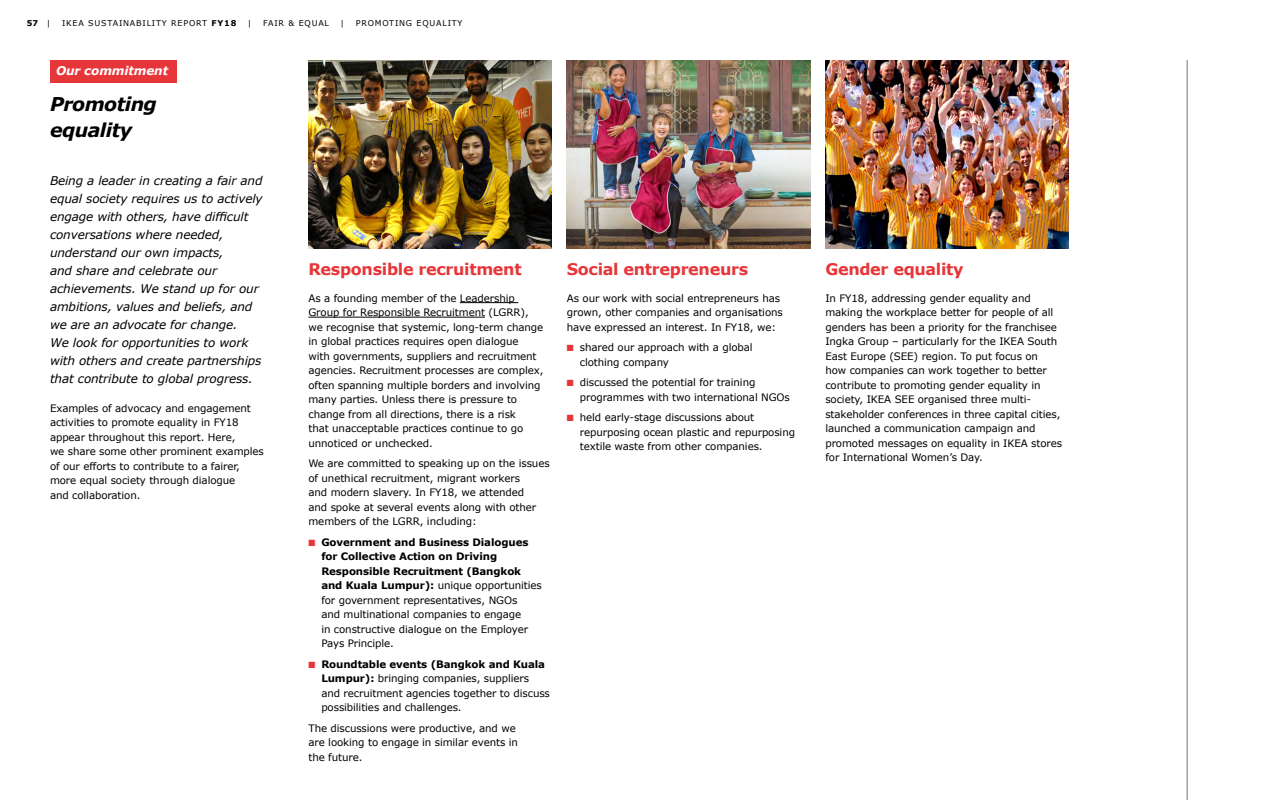
<style>
.page{position:relative;width:1280px;height:800px;background:#fff}
.page>*{position:absolute;margin:0;border:0;box-sizing:border-box;transform-origin:0 0}
.t1{font:italic 700 19px/26px "Verdana IKEA";letter-spacing:-.03em;color:#000}
.t2{font:700 16px "Verdana IKEA";letter-spacing:-.02em;color:#e73639}
.t3{font:italic 12px/18px "Verdana IKEA";letter-spacing:-.01em;color:#000}
.t4{font:italic 700 12px "Verdana IKEA";letter-spacing:-.01em;color:#fff}
.t5{font:10.2px/14.5px "Verdana IKEA";letter-spacing:-.01em;color:#000}
.t6{font:8px "Verdana IKEA";letter-spacing:.1em;color:#000}
.t7{font:700 8px "Verdana IKEA";color:#000}
.s1{font-weight:400}
.s2{font-weight:700}
.s3{color:#e73639}
</style>
<div class="page">
<hr style="left:1187px;top:60px;width:1px;height:740px;background:#9d9f95">
<div style="left:50px;top:60px;width:127px;height:23px;background:#e73639"></div>
<hr style="left:460px;top:302px;width:58px;height:1px;background:#000">
<hr style="left:308px;top:317px;width:177px;height:1px;background:#000">
<img style="left:308px;top:60px;width:244px;height:189px">
<img style="left:567px;top:60px;width:243px;height:189px">
<img style="left:825px;top:60px;width:244px;height:189px">
<p class="t7" style="left:27px;top:18px;width:25px">57 <span class="s1">|</span></p>
<p class="t6" style="left:62px;top:18px;width:176px">IKEA SUSTAINABILITY REPORT <span class="s2">FY18</span></p>
<p class="t6" style="left:248px;top:18px;width:5px">|</p>
<p class="t6" style="left:263px;top:18px;width:67px">FAIR &amp; EQUAL</p>
<p class="t6" style="left:340px;top:18px;width:5px">|</p>
<p class="t6" style="left:356px;top:18px;width:108px">PROMOTING EQUALITY</p>
<p class="t4" style="left:56px;top:63px;width:114px">Our commitment</p>
<h1 class="t1" style="left:50px;top:91px;width:108px">Promoting equality</h1>
<p class="t3" style="left:50px;top:172px;width:214px">Being a leader in creating a fair and equal society requires us to actively engage with others, have difficult conversations where needed, understand our own impacts,<br>and share and celebrate our achievements. We stand up for our ambitions, values and beliefs, and we are an advocate for change.<br>We look for opportunities to work with others and create partnerships that contribute to global progress.</p>
<p class="t5" style="left:50px;top:401px;width:215px">Examples of advocacy and engagement activities to promote equality in FY18 appear throughout this report. Here,<br>we share some other prominent examples of our efforts to contribute to a fairer, more equal society through dialogue<br>and collaboration.</p>
<h2 class="t2" style="left:308px;top:259px;width:215px">Responsible recruitment</h2>
<p class="t5" style="left:308px;top:291px;width:236px">As a founding member of the Leadership Group for Responsible Recruitment (LGRR), we recognise that systemic, long-term change in global practices requires open dialogue<br>with governments, suppliers and recruitment agencies. Recruitment processes are complex, often spanning multiple borders and involving many parties. Unless there is pressure to change from all directions, there is a risk<br>that unacceptable practices continue to go unnoticed or unchecked.</p>
<p class="t5" style="left:308px;top:456px;width:243px">We are committed to speaking up on the issues of unethical recruitment, migrant workers<br>and modern slavery. In FY18, we attended<br>and spoke at several events along with other members of the LGRR, including:</p>
<p class="t5" style="left:321px;top:535px;width:222px;text-indent:-13px"><span class="s3">■</span> <span class="s2">Government and Business Dialogues for Collective Action on Driving Responsible Recruitment (Bangkok and Kuala Lumpur):</span> unique opportunities for government representatives, NGOs<br>and multinational companies to engage<br>in constructive dialogue on the Employer Pays Principle.</p>
<p class="t5" style="left:321px;top:657px;width:230px;text-indent:-13px"><span class="s3">■</span> <span class="s2">Roundtable events (Bangkok and Kuala Lumpur):</span> bringing companies, suppliers and recruitment agencies together to discuss possibilities and challenges.</p>
<p class="t5" style="left:308px;top:721px;width:211px">The discussions were productive, and we are looking to engage in similar events in the future.</p>
<h2 class="t2" style="left:567px;top:259px;width:183px">Social entrepreneurs</h2>
<p class="t5" style="left:567px;top:291px;width:217px">As our work with social entrepreneurs has grown, other companies and organisations have expressed an interest. In FY18, we:</p>
<p class="t5" style="left:580px;top:340px;width:174px;text-indent:-13px"><span class="s3">■</span> shared our approach with a global clothing company</p>
<p class="t5" style="left:580px;top:375px;width:212px;text-indent:-13px"><span class="s3">■</span> discussed the potential for training programmes with two international NGOs</p>
<p class="t5" style="left:580px;top:410px;width:217px;text-indent:-13px"><span class="s3">■</span> held early-stage discussions about repurposing ocean plastic and repurposing textile waste from other companies.</p>
<h2 class="t2" style="left:825px;top:259px;width:140px">Gender equality</h2>
<p class="t5" style="left:825px;top:291px;width:238px">In FY18, addressing gender equality and making the workplace better for people of all genders has been a priority for the franchisee Ingka Group – particularly for the IKEA South East Europe (SEE) region. To put focus on<br>how companies can work together to better contribute to promoting gender equality in society, IKEA SEE organised three multi&shy;stakeholder conferences in three capital cities, launched a communication campaign and promoted messages on equality in IKEA stores for International Women’s Day.</p>
</div>
